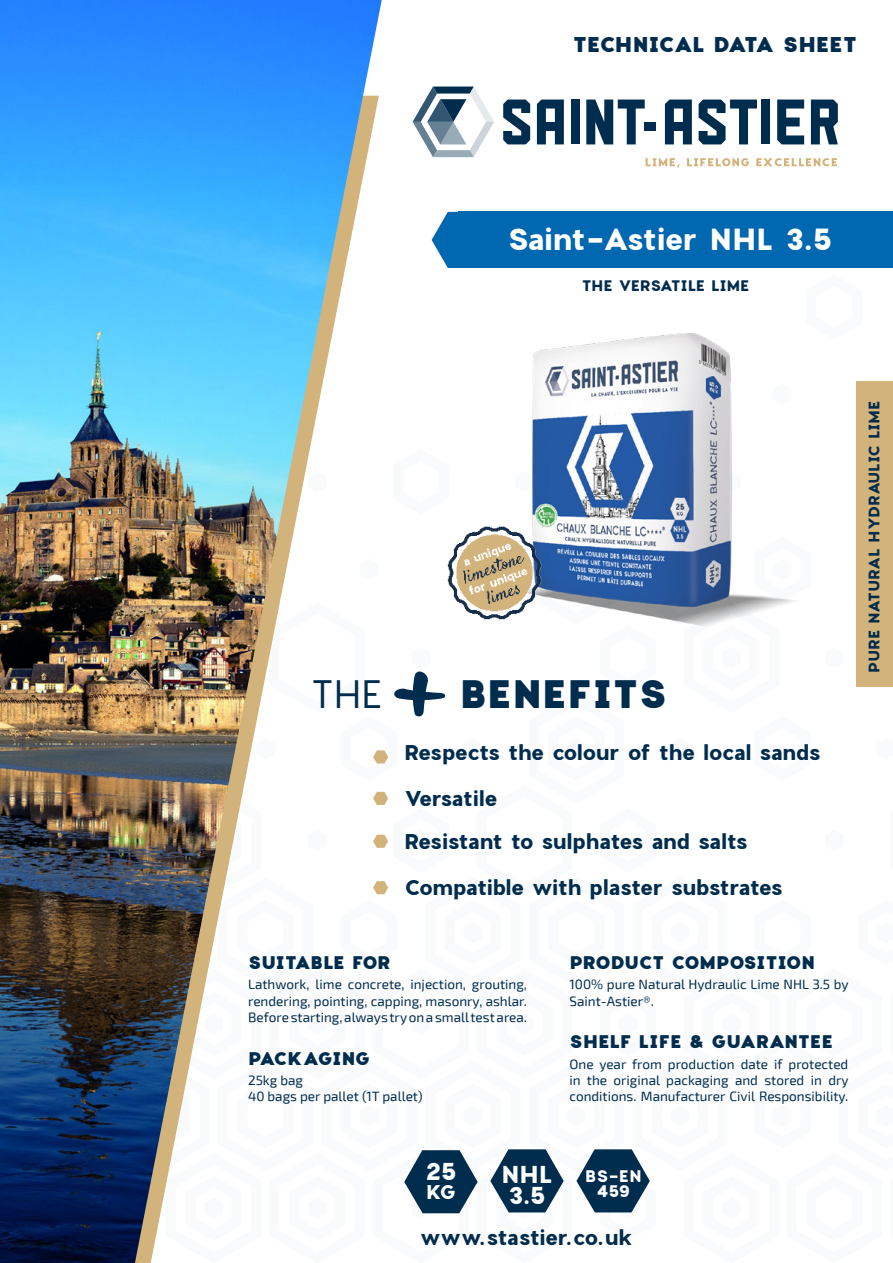
<style>
.page{position:relative;width:893px;height:1263px;background:#fff}
.page>*{position:absolute;margin:0;border:0;box-sizing:border-box;transform-origin:0 0}
.t1{font:900 39px "Charlevoix Pro";color:#002c4d}
.t2{font:39px "Charlevoix Pro";color:#002c4d}
.t3{font:700 30px "Charlevoix Pro";letter-spacing:-.01em;color:#fff}
.t4{font:700 24px/21px "Charlevoix Pro";color:#fff}
.t5{font:700 21px "Charlevoix Pro";letter-spacing:-.02em;color:#002c4d}
.t6{font:900 21px "Charlevoix Pro";letter-spacing:-.04em;color:#002c4d}
.t7{font:700 19.5px "Charlevoix Pro";color:#fff}
.t8{font:900 18px "Charlevoix Pro";letter-spacing:-.03em;color:#002c4d}
.t9{font:900 18px "Charlevoix Pro";letter-spacing:-.01em;color:#002c4d}
.t10{font:700 16.5px/15px "Charlevoix Pro";letter-spacing:-.025em;color:#fff;text-align:center}
.t11{font:700 15px "Charlevoix Pro";letter-spacing:-.02em;color:#002c4d}
.t12{font:13.5px/16.2px "Exo 2";color:#002c4d;text-align:justify}
</style>
<div class="page">
<img style="left:532px;top:333px;width:200px;height:116px">
<svg style="left:586px;top:100px;width:59px;height:44px"></svg>
<svg style="left:665px;top:100px;width:27px;height:44px"></svg>
<svg style="left:699px;top:100px;width:58px;height:44px"></svg>
<svg style="left:503px;top:100px;width:27px;height:44px"></svg>
<div style="left:761px;top:100px;width:9px;height:44px;background:#002c4d"></div>
<div style="left:571px;top:100px;width:9px;height:44px;background:#002c4d"></div>
<svg style="left:777px;top:100px;width:27px;height:44px"></svg>
<svg style="left:811px;top:100px;width:27px;height:44px"></svg>
<svg style="left:537px;top:100px;width:27px;height:44px"></svg>
<div style="left:645px;top:122px;width:11px;height:9px;background:#002c4d"></div>
<svg style="left:413px;top:87px;width:81px;height:70px"></svg>
<svg style="left:646px;top:158px;width:34px;height:9px"></svg>
<svg style="left:687px;top:158px;width:62px;height:8px"></svg>
<svg style="left:756px;top:158px;width:81px;height:8px"></svg>
<div style="left:857px;top:381px;width:36px;height:306px;background:#d3b37c"></div>
<div style="left:458px;top:212px;width:435px;height:56px;background:#0067b1"></div>
<svg style="left:432px;top:212px;width:26px;height:56px"></svg>
<img style="left:0;top:0;width:382px;height:449px">
<img style="left:0;top:449px;width:857px;height:814px">
<h3 class="t6" style="left:573px;top:30px;width:286px">TECHNICAL DATA SHEET</h3>
<h2 class="t3" style="left:507px;top:218px;width:326px">Saint-Astier NHL 3.5</h2>
<p class="t11" style="left:582px;top:276px;width:169px">THE VERSATILE LIME</p>
<h1 class="t2" style="left:310px;top:669px;width:74px">THE</h1>
<h1 class="t1" style="left:459px;top:666px;width:210px">BENEFITS</h1>
<h3 class="t5" style="left:404px;top:738px;width:418px">Respects the colour of the local sands</h3>
<h3 class="t5" style="left:404px;top:784px;width:95px">Versatile</h3>
<h3 class="t5" style="left:404px;top:827px;width:345px">Resistant to sulphates and salts</h3>
<h3 class="t5" style="left:404px;top:873px;width:380px">Compatible with plaster substrates</h3>
<p class="t11" style="left:864px;top:673px;width:273px;rotate:-90deg">PURE NATURAL HYDRAULIC LIME</p>
<h3 class="t8" style="left:248px;top:950px;width:144px">SUITABLE FOR</h3>
<p class="t12" style="left:248px;top:977px;width:280px">Lathwork, lime concrete, injection, grouting, rendering, pointing, capping, masonry, ashlar.<br>Before starting, always try on a small test area.</p>
<h3 class="t8" style="left:248px;top:1045px;width:123px">PACKAGING</h3>
<p class="t12" style="left:248px;top:1072px;width:176px">25kg bag<br>40 bags per pallet (1T pallet)</p>
<h3 class="t8" style="left:569px;top:950px;width:247px">PRODUCT COMPOSITION</h3>
<p class="t12" style="left:569px;top:977px;width:281px">100% pure Natural Hydraulic Lime NHL 3.5 by<br>Saint-Astier®.</p>
<h3 class="t9" style="left:569px;top:1029px;width:265px">SHELF LIFE &amp; GUARANTEE</h3>
<p class="t12" style="left:569px;top:1056px;width:281px">One year from production date if protected in the original packaging and stored in dry conditions. Manufacturer Civil Responsibility.</p>
<h3 class="t4" style="left:425px;top:1160px;width:33px">25</h3>
<h3 class="t7" style="left:426px;top:1179px;width:32px">KG</h3>
<h3 class="t4" style="left:501px;top:1164px;width:53px">NHL<br>3.5</h3>
<p class="t10" style="left:585px;top:1168px;width:58px">BS-EN<br>459</p>
<h3 class="t5" style="left:420px;top:1223px;width:214px">www.stastier.co.uk</h3>
</div>
